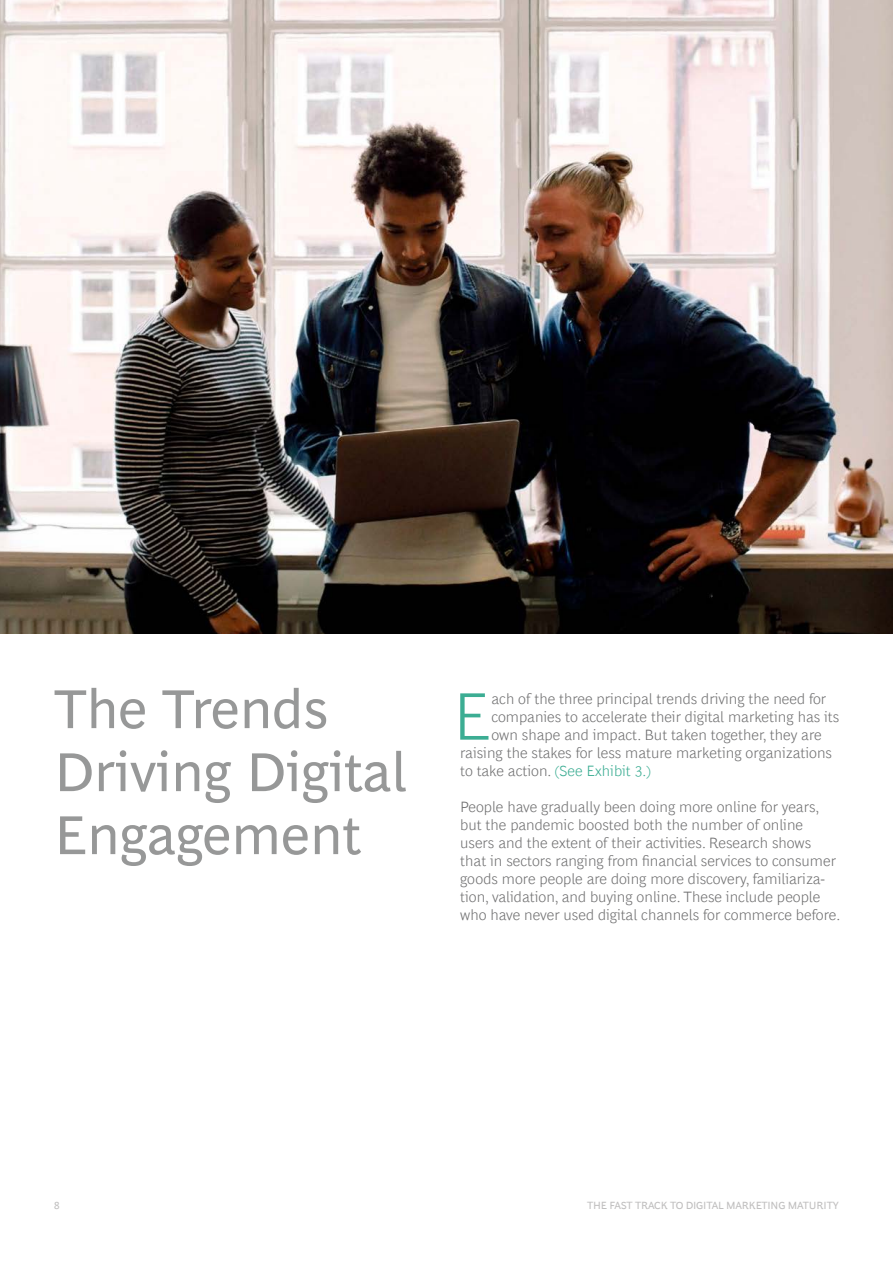
<style>
.page{position:relative;width:893px;height:1263px;background:#fff}
.page>*{position:absolute;margin:0;border:0;box-sizing:border-box;transform-origin:0 0}
.t1{font:300 68.1px "Henderson BCG Sans";color:#3cad93}
.t2{font:55.5px/63px "Henderson BCG Sans";color:#979898}
.t3{font:300 15px/18px "Henderson BCG Sans";color:#707071}
.t4{font:300 15px "Henderson BCG Sans";color:#3cad93}
.t5{font:10.5px "Henderson BCG Sans";letter-spacing:-.02em;color:#c0bfbf}
.s1{color:#707071}
</style>
<div class="page">
<img style="left:0;top:0;width:893px;height:634px">
<h2 class="t2" style="left:54px;top:673px;width:354px">The Trends<br>Driving Digital<br>Engagement</h2>
<h1 class="t1" style="left:452px;top:666px;width:40px">E</h1>
<p class="t3" style="left:491px;top:688px;width:336px">ach of the three principal trends driving the need for</p>
<p class="t3" style="left:491px;top:706px;width:349px">companies to accelerate their digital marketing has its</p>
<p class="t3" style="left:491px;top:724px;width:332px">own shape and impact. But taken together, they are</p>
<p class="t3" style="left:460px;top:742px;width:373px">raising the stakes for less mature marketing organizations</p>
<p class="t4" style="left:460px;top:760px;width:192px"><span class="s1">to take action.</span> (See Exhibit 3.)</p>
<p class="t3" style="left:460px;top:796px;width:381px">People have gradually been doing more online for years, but the pandemic boosted both the number of online users and the extent of their activities. Research shows that in sectors ranging from financial services to consumer goods more people are doing more discovery, familiariza&shy;tion, validation, and buying online. These include people who have never used digital channels for commerce before.</p>
<p class="t5" style="left:54px;top:1198px;width:7px">8</p>
<p class="t5" style="left:587px;top:1198px;width:253px">THE FAST TRACK TO DIGITAL MARKETING MATURITY</p>
</div>
